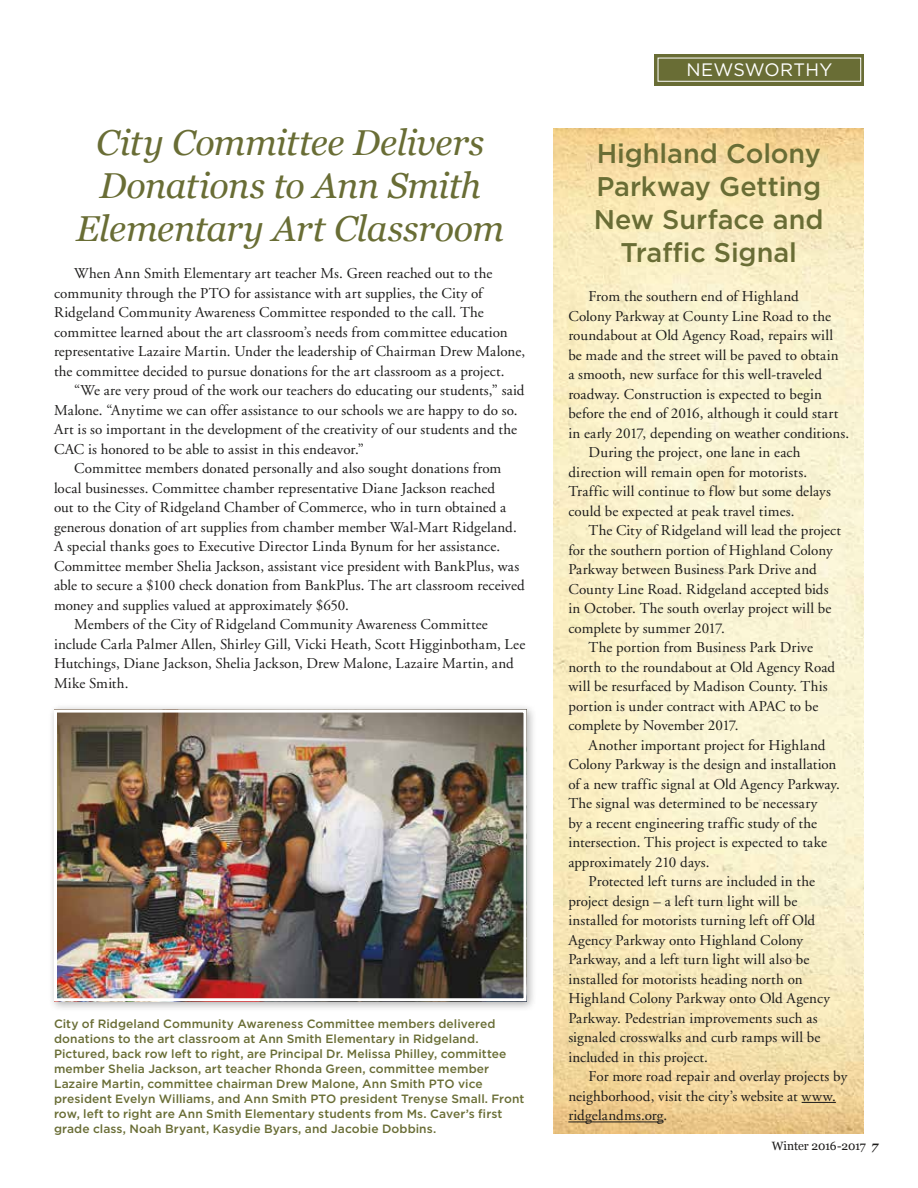
<style>
.page{position:relative;width:918px;height:1188px;background:#fff}
.page>*{position:absolute;margin:0;border:0;box-sizing:border-box;transform-origin:0 0}
.t1{font:italic 36px/43.2px "Georgia";letter-spacing:-.015em;color:#696d35;text-align:center}
.t2{font:500 27px/33px "Gotham";color:#696d35;text-align:center}
.t3{font:18px "Gotham";letter-spacing:.02em;color:#fff}
.t4{font:15px/19.5px "Adobe Garamond";letter-spacing:.01em;color:#1c1b1a}
.t5{font:500 12px/15px "Gotham";letter-spacing:.01em;color:#696d35}
.t6{font:12px "Georgia";letter-spacing:-.01em;color:#1c1b1a}
.s1{font-weight:700;font-style:italic}
</style>
<div class="page">
<div style="left:655px;top:54px;width:209px;height:31px;background:#696d35"></div>
<div style="left:658px;top:58px;width:203px;height:24px;border:1px solid #fff"></div>
<img style="left:554px;top:128px;width:310px;height:1006px">
<hr style="left:802px;top:1102px;width:34px;height:1px;background:#1c1b1a">
<hr style="left:568px;top:1122px;width:96px;height:1px;background:#1c1b1a">
<div style="left:48px;top:703px;width:489px;height:309px;background:#1c1b1a;opacity:.35"></div>
<img style="left:58px;top:714px;width:464px;height:283px">
<div style="left:54px;top:710px;width:472px;height:291px;border:3px solid #fff"></div>
<h1 class="t1" style="left:76px;top:119px;width:429px">City Committee Delivers<br>Donations to Ann Smith<br>Elementary Art Classroom</h1>
<p class="t4" style="left:54px;top:264px;width:473px;text-indent:20px">When Ann Smith Elementary art teacher Ms. Green reached out to the community through the PTO for assistance with art supplies, the City of Ridgeland Community Awareness Committee responded to the call. The committee learned about the art classroom’s needs from committee education representative Lazaire Martin. Under the leadership of Chairman Drew Malone, the committee decided to pursue donations for the art classroom as a project.</p>
<p class="t4" style="left:74px;top:381px;width:452px">“We are very proud of the work our teachers do educating our students,” said</p>
<p class="t4" style="left:54px;top:400px;width:465px">Malone. “Anytime we can offer assistance to our schools we are happy to do so.</p>
<p class="t4" style="left:54px;top:420px;width:465px">Art is so important in the development of the creativity of our students and the</p>
<p class="t4" style="left:54px;top:439px;width:311px">CAC is honored to be able to assist in this endeavor.”</p>
<p class="t4" style="left:74px;top:459px;width:429px">Committee members donated personally and also sought donations from</p>
<p class="t4" style="left:54px;top:478px;width:443px">local businesses. Committee chamber representative Diane Jackson reached</p>
<p class="t4" style="left:54px;top:498px;width:454px">out to the City of Ridgeland Chamber of Commerce, who in turn obtained a</p>
<p class="t4" style="left:54px;top:517px;width:464px">generous donation of art supplies from chamber member Wal-Mart Ridgeland.</p>
<p class="t4" style="left:54px;top:537px;width:448px">A special thanks goes to Executive Director Linda Bynum for her assistance.</p>
<p class="t4" style="left:54px;top:556px;width:467px">Committee member Shelia Jackson, assistant vice president with BankPlus, was</p>
<p class="t4" style="left:54px;top:576px;width:472px">able to secure a $100 check donation from BankPlus. The art classroom received</p>
<p class="t4" style="left:54px;top:595px;width:297px">money and supplies valued at approximately $650.</p>
<p class="t4" style="left:74px;top:615px;width:415px">Members of the City of Ridgeland Community Awareness Committee</p>
<p class="t4" style="left:54px;top:634px;width:473px">include Carla Palmer Allen, Shirley Gill, Vicki Heath, Scott Higginbotham, Lee</p>
<p class="t4" style="left:54px;top:654px;width:461px">Hutchings, Diane Jackson, Shelia Jackson, Drew Malone, Lazaire Martin, and</p>
<p class="t4" style="left:54px;top:673px;width:76px">Mike Smith.</p>
<p class="t5" style="left:54px;top:1016px;width:472px">City of Ridgeland Community Awareness Committee members delivered donations to the art classroom at Ann Smith Elementary in Ridgeland.<br>Pictured, back row left to right, are Principal Dr. Melissa Philley, committee member Shelia Jackson, art teacher Rhonda Green, committee member Lazaire Martin, committee chairman Drew Malone, Ann Smith PTO vice president Evelyn Williams, and Ann Smith PTO president Trenyse Small. Front row, left to right are Ann Smith Elementary students from Ms. Caver’s first grade class, Noah Bryant, Kasydie Byars, and Jacobie Dobbins.</p>
<p class="t3" style="left:686px;top:58px;width:147px">NEWSWORTHY</p>
<h2 class="t2" style="left:594px;top:137px;width:231px">Highland Colony<br>Parkway Getting<br>New Surface and<br>Traffic Signal</h2>
<p class="t4" style="left:589px;top:287px;width:212px">From the southern end of Highland</p>
<p class="t4" style="left:568px;top:307px;width:264px">Colony Parkway at County Line Road to the</p>
<p class="t4" style="left:568px;top:326px;width:266px">roundabout at Old Agency Road, repairs will</p>
<p class="t4" style="left:568px;top:346px;width:272px">be made and the street will be paved to obtain</p>
<p class="t4" style="left:568px;top:365px;width:255px">a smooth, new surface for this well-traveled</p>
<p class="t4" style="left:568px;top:385px;width:255px">roadway. Construction is expected to begin</p>
<p class="t4" style="left:568px;top:404px;width:271px">before the end of 2016, although it could start</p>
<p class="t4" style="left:568px;top:424px;width:282px">in early 2017, depending on weather conditions.</p>
<p class="t4" style="left:589px;top:443px;width:213px">During the project, one lane in each</p>
<p class="t4" style="left:568px;top:463px;width:240px">direction will remain open for motorists.</p>
<p class="t4" style="left:568px;top:482px;width:264px">Traffic will continue to flow but some delays</p>
<p class="t4" style="left:568px;top:502px;width:228px">could be expected at peak travel times.</p>
<p class="t4" style="left:589px;top:521px;width:254px">The City of Ridgeland will lead the project</p>
<p class="t4" style="left:568px;top:541px;width:266px">for the southern portion of Highland Colony</p>
<p class="t4" style="left:568px;top:560px;width:250px">Parkway between Business Park Drive and</p>
<p class="t4" style="left:568px;top:580px;width:262px">County Line Road. Ridgeland accepted bids</p>
<p class="t4" style="left:568px;top:599px;width:265px">in October. The south overlay project will be</p>
<p class="t4" style="left:568px;top:619px;width:158px">complete by summer 2017.</p>
<p class="t4" style="left:589px;top:638px;width:226px">The portion from Business Park Drive</p>
<p class="t4" style="left:568px;top:658px;width:268px">north to the roundabout at Old Agency Road</p>
<p class="t4" style="left:568px;top:677px;width:261px">will be resurfaced by Madison County. This</p>
<p class="t4" style="left:568px;top:697px;width:252px">portion is under contract with APAC to be</p>
<p class="t4" style="left:568px;top:716px;width:172px">complete by November 2017.</p>
<p class="t4" style="left:589px;top:736px;width:238px">Another important project for Highland</p>
<p class="t4" style="left:568px;top:755px;width:270px">Colony Parkway is the design and installation</p>
<p class="t4" style="left:568px;top:775px;width:273px">of a new traffic signal at Old Agency Parkway.</p>
<p class="t4" style="left:568px;top:794px;width:251px">The signal was determined to be necessary</p>
<p class="t4" style="left:568px;top:814px;width:250px">by a recent engineering traffic study of the</p>
<p class="t4" style="left:568px;top:833px;width:260px">intersection. This project is expected to take</p>
<p class="t4" style="left:568px;top:853px;width:143px">approximately 210 days.</p>
<p class="t4" style="left:589px;top:872px;width:228px">Protected left turns are included in the</p>
<p class="t4" style="left:568px;top:892px;width:230px">project design – a left turn light will be</p>
<p class="t4" style="left:568px;top:911px;width:248px">installed for motorists turning left off Old</p>
<p class="t4" style="left:568px;top:931px;width:236px">Agency Parkway onto Highland Colony</p>
<p class="t4" style="left:568px;top:950px;width:242px">Parkway, and a left turn light will also be</p>
<p class="t4" style="left:568px;top:970px;width:236px">installed for motorists heading north on</p>
<p class="t4" style="left:568px;top:989px;width:263px">Highland Colony Parkway onto Old Agency</p>
<p class="t4" style="left:568px;top:1009px;width:251px">Parkway. Pedestrian improvements such as</p>
<p class="t4" style="left:568px;top:1028px;width:254px">signaled crosswalks and curb ramps will be</p>
<p class="t4" style="left:568px;top:1048px;width:141px">included in this project.</p>
<p class="t4" style="left:589px;top:1067px;width:260px">For more road repair and overlay projects by</p>
<p class="t4" style="left:568px;top:1087px;width:269px">neighborhood, visit the city’s website at www.</p>
<p class="t4" style="left:568px;top:1106px;width:100px">ridgelandms.org.</p>
<p class="t6" style="left:772px;top:1137px;width:108px">Winter 2016-2017 <span class="s1">7</span></p>
</div>
